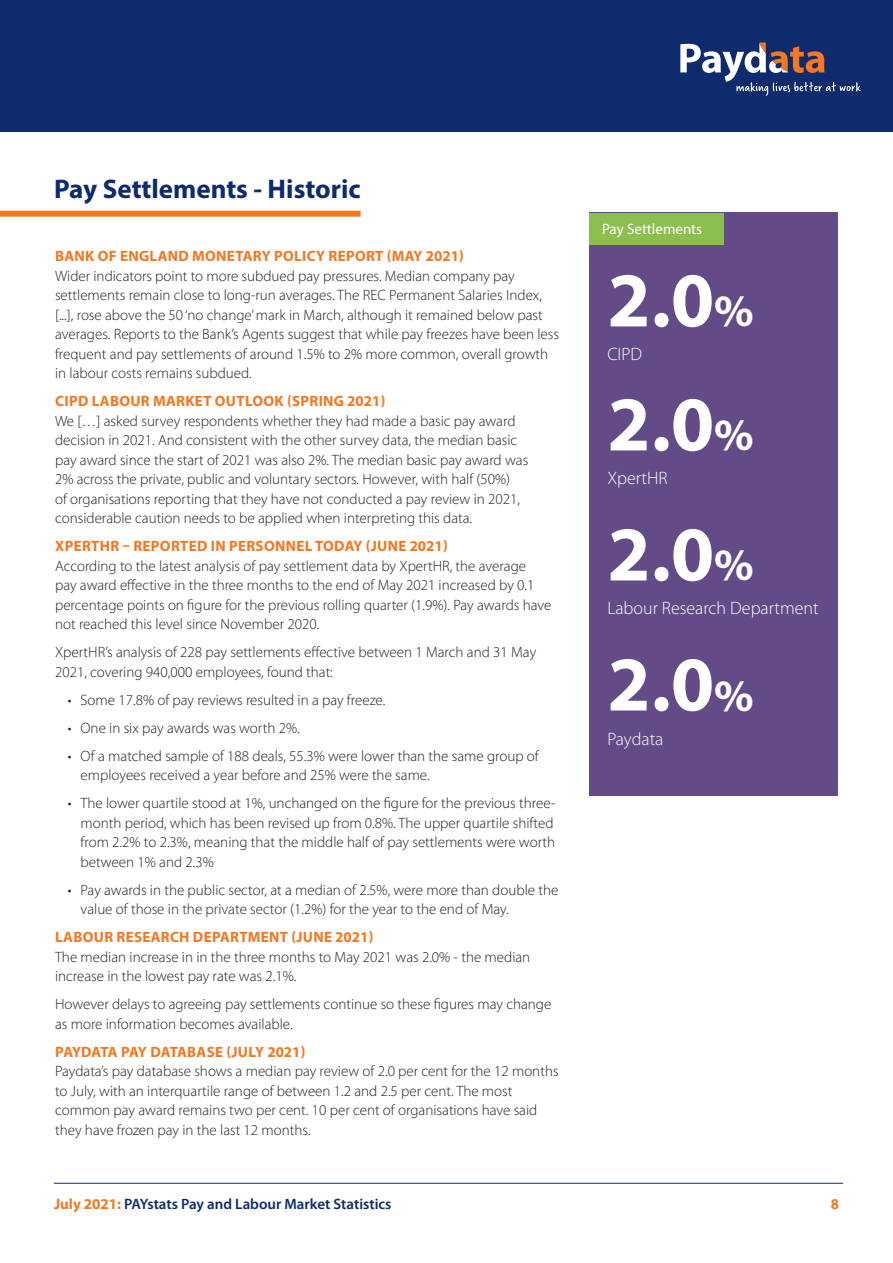
<style>
.page{position:relative;width:893px;height:1263px;background:#fff}
.page>*{position:absolute;margin:0;border:0;box-sizing:border-box;transform-origin:0 0}
.t1{font:700 78px "Myriad Pro";color:#fff}
.t2{font:700 27px "Myriad Pro";color:#0d2b6d}
.t3{font:300 18px "Myriad Pro";color:#fff}
.t4{font:300 15px/19.5px "Myriad Pro";color:#231f20}
.t5{font:700 15px "Myriad Pro";letter-spacing:.02em;color:#f47721}
.t6{font:600 15px "Myriad Pro";color:#0d2b6d}
.t7{font:700 15px "Myriad Pro";color:#f47721}
.t8{font:15px "Myriad Pro";color:#fff}
.s1{font-size:45px}
.s2{font-weight:700;color:#f47721}
</style>
<div class="page">
<div style="left:0;top:211px;width:361px;height:6px;background:#f47721"></div>
<div style="left:589px;top:213px;width:249px;height:583px;background:#624b86"></div>
<div style="left:589px;top:213px;width:134px;height:31px;background:#8bc04e"></div>
<div style="left:0;top:0;width:893px;height:132px;background:#0d2b6d"></div>
<svg style="left:680px;top:43px;width:181px;height:53px"></svg>
<hr style="left:54px;top:1183px;width:789px;height:1px;background:#0d2b6d">
<p class="t2" style="left:54px;top:171px;width:308px">Pay Settlements - Historic</p>
<p class="t5" style="left:55px;top:246px;width:410px">BANK OF ENGLAND MONETARY POLICY REPORT (MAY 2021)</p>
<p class="t4" style="left:55px;top:266px;width:505px">Wider indicators point to more subdued pay pressures. Median company pay settlements remain close to long-run averages. The REC Permanent Salaries Index, [...], rose above the 50 ‘no change’ mark in March, although it remained below past averages. Reports to the Bank’s Agents suggest that while pay freezes have been less frequent and pay settlements of around 1.5% to 2% more common, overall growth in labour costs remains subdued.</p>
<p class="t5" style="left:55px;top:391px;width:332px">CIPD LABOUR MARKET OUTLOOK (SPRING 2021)</p>
<p class="t4" style="left:55px;top:411px;width:475px">We […] asked survey respondents whether they had made a basic pay award decision in 2021. And consistent with the other survey data, the median basic pay award since the start of 2021 was also 2%. The median basic pay award was 2% across the private, public and voluntary sectors. However, with half (50%)<br>of organisations reporting that they have not conducted a pay review in 2021, considerable caution needs to be applied when interpreting this data.</p>
<p class="t5" style="left:55px;top:536px;width:394px">XPERTHR – REPORTED IN PERSONNEL TODAY (JUNE 2021)</p>
<p class="t4" style="left:55px;top:556px;width:498px">According to the latest analysis of pay settlement data by XpertHR, the average pay award effective in the three months to the end of May 2021 increased by 0.1 percentage points on figure for the previous rolling quarter (1.9%). Pay awards have not reached this level since November 2020.</p>
<p class="t4" style="left:55px;top:642px;width:483px">XpertHR’s analysis of 228 pay settlements effective between 1 March and 31 May<br>2021, covering 940,000 employees, found that:</p>
<p class="t4" style="left:68px;top:690px;width:319px">• Some 17.8% of pay reviews resulted in a pay freeze.</p>
<p class="t4" style="left:68px;top:718px;width:233px">• One in six pay awards was worth 2%.</p>
<p class="t4" style="left:81px;top:746px;width:460px;text-indent:-13px">• Of a matched sample of 188 deals, 55.3% were lower than the same group of employees received a year before and 25% were the same.</p>
<p class="t4" style="left:81px;top:793px;width:476px;text-align:justify;text-indent:-13px">• The lower quartile stood at 1%, unchanged on the figure for the previous three&shy;month period, which has been revised up from 0.8%. The upper quartile shifted from 2.2% to 2.3%, meaning that the middle half of pay settlements were worth between 1% and 2.3%</p>
<p class="t4" style="left:81px;top:880px;width:479px;text-indent:-13px">• Pay awards in the public sector, at a median of 2.5%, were more than double the value of those in the private sector (1.2%) for the year to the end of May.</p>
<p class="t5" style="left:55px;top:927px;width:320px">LABOUR RESEARCH DEPARTMENT (JUNE 2021)</p>
<p class="t4" style="left:55px;top:947px;width:477px">The median increase in in the three months to May 2021 was 2.0% - the median increase in the lowest pay rate was 2.1%.</p>
<p class="t4" style="left:55px;top:994px;width:498px">However delays to agreeing pay settlements continue so these figures may change as more information becomes available.</p>
<p class="t7" style="left:55px;top:1042px;width:252px">PAYDATA PAY DATABASE (JULY 2021)</p>
<p class="t4" style="left:55px;top:1061px;width:505px">Paydata’s pay database shows a median pay review of 2.0 per cent for the 12 months to July, with an interquartile range of between 1.2 and 2.5 per cent. The most common pay award remains two per cent. 10 per cent of organisations have said they have frozen pay in the last 12 months.</p>
<p class="t8" style="left:602px;top:220px;width:102px">Pay Settlements</p>
<p class="t1" style="left:607px;top:249px;width:148px">2.0<span class="s1">%</span></p>
<p class="t3" style="left:607px;top:344px;width:36px">CIPD</p>
<p class="t1" style="left:607px;top:373px;width:148px">2.0<span class="s1">%</span></p>
<p class="t3" style="left:607px;top:468px;width:62px">XpertHR</p>
<p class="t1" style="left:607px;top:503px;width:148px">2.0<span class="s1">%</span></p>
<p class="t3" style="left:607px;top:598px;width:213px">Labour Research Department</p>
<p class="t1" style="left:607px;top:633px;width:148px">2.0<span class="s1">%</span></p>
<p class="t3" style="left:607px;top:728px;width:58px">Paydata</p>
<p class="t6" style="left:54px;top:1195px;width:339px"><span class="s2">July 2021:</span> PAYstats Pay and Labour Market Statistics</p>
<p class="t5" style="left:831px;top:1194px;width:10px">8</p>
</div>
